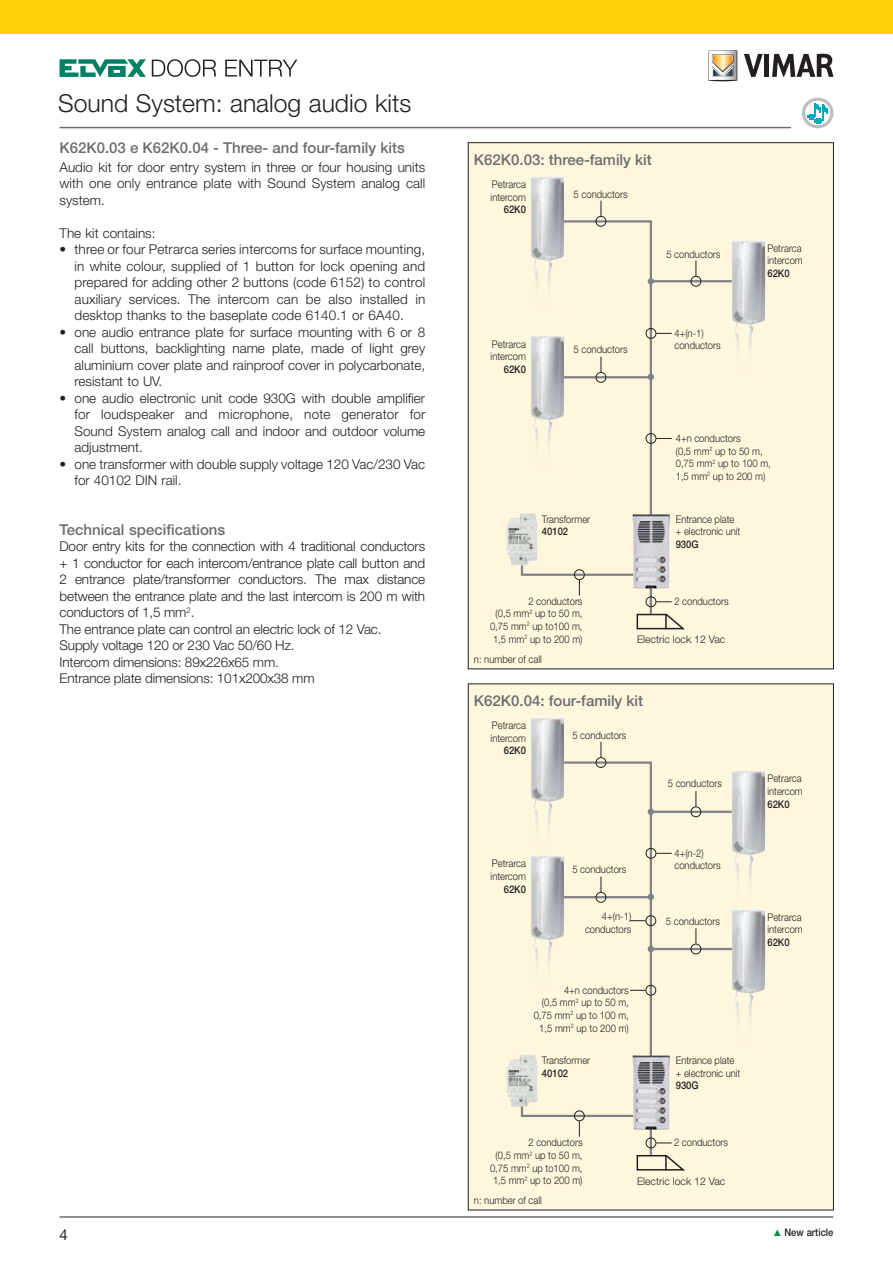
<style>
.page{position:relative;width:893px;height:1263px;background:#fff}
.page>*{position:absolute;margin:0;border:0;box-sizing:border-box;transform-origin:0 0}
.t1{font:300 24.75px "Helvetica Neue LT Std";color:#231f20}
.t2{font:500 15px "Helvetica Neue LT Std";color:#6c6d70}
.t3{font:15px "Helvetica Neue LT Std";color:#231f20}
.t4{font:300 13.5px/16.5px "Helvetica Neue LT Std";letter-spacing:-.01em;color:#231f20;text-align:justify}
.t5{font:300 10.5px/12.6px "Helvetica Neue LT Std";color:#231f20;scale:.9 1}
.t6{font:500 10.5px "Helvetica Neue LT Std";color:#231f20;scale:.9 1}
.t7{font:300 10.5px "Helvetica Neue LT Std";color:#231f20}
</style>
<div class="page">
<hr style="left:60px;top:1216px;width:773px;height:2px;background:#6c6d70">
<div style="left:0;top:0;width:893px;height:34px;background:#fed105"></div>
<svg style="left:60px;top:59px;width:86px;height:18px"></svg>
<svg style="left:152px;top:59px;width:64px;height:18px"></svg>
<svg style="left:225px;top:60px;width:72px;height:16px"></svg>
<svg style="left:744px;top:54px;width:19px;height:23px"></svg>
<div style="left:764px;top:54px;width:5px;height:23px;background:#231f20"></div>
<svg style="left:772px;top:53px;width:61px;height:24px"></svg>
<svg style="left:708px;top:51px;width:29px;height:30px"></svg>
<hr style="left:60px;top:127px;width:731px;height:1px;background:#6c6d70">
<svg style="left:802px;top:98px;width:31px;height:30px"></svg>
<div style="left:468px;top:684px;width:365px;height:526px;background:#fef7dd"></div>
<div style="left:637px;top:1155px;width:30px;height:15px;border:2px solid #231f20"></div>
<svg style="left:664px;top:1155px;width:21px;height:16px"></svg>
<hr style="left:650px;top:1120px;width:2px;height:35px;background:#808285">
<div style="left:646px;top:1138px;width:10px;height:10px;border:1px solid #231f20;border-radius:50%"></div>
<svg style="left:656px;top:1142px;width:16px;height:1px"></svg>
<hr style="left:651px;top:811px;width:92px;height:2px;background:#808285">
<hr style="left:651px;top:948px;width:92px;height:2px;background:#808285">
<img style="left:530px;top:718px;width:34px;height:248px">
<img style="left:731px;top:771px;width:34px;height:248px">
<div style="left:691px;top:944px;width:10px;height:10px;border:1px solid #231f20;border-radius:50%"></div>
<svg style="left:696px;top:928px;width:1px;height:16px"></svg>
<div style="left:691px;top:806px;width:10px;height:11px;border:1px solid #231f20;border-radius:50%"></div>
<svg style="left:696px;top:791px;width:1px;height:15px"></svg>
<svg style="left:556px;top:742px;width:116px;height:321px"></svg>
<svg style="left:520px;top:1107px;width:133px;height:29px"></svg>
<img style="left:633px;top:1055px;width:37px;height:74px">
<img style="left:506px;top:1054px;width:32px;height:53px">
<div style="left:468px;top:143px;width:365px;height:526px;background:#fef7dd"></div>
<div style="left:637px;top:614px;width:30px;height:15px;border:2px solid #231f20"></div>
<svg style="left:664px;top:613px;width:21px;height:17px"></svg>
<hr style="left:650px;top:579px;width:2px;height:35px;background:#808285">
<div style="left:646px;top:596px;width:10px;height:11px;border:1px solid #231f20;border-radius:50%"></div>
<svg style="left:656px;top:601px;width:16px;height:1px"></svg>
<hr style="left:651px;top:280px;width:92px;height:2px;background:#808285">
<img style="left:530px;top:176px;width:34px;height:111px">
<img style="left:731px;top:240px;width:34px;height:111px">
<img style="left:530px;top:336px;width:26px;height:110px">
<div style="left:691px;top:276px;width:10px;height:11px;border:1px solid #231f20;border-radius:50%"></div>
<svg style="left:696px;top:261px;width:1px;height:15px"></svg>
<svg style="left:556px;top:201px;width:116px;height:321px"></svg>
<svg style="left:520px;top:565px;width:133px;height:30px"></svg>
<img style="left:633px;top:514px;width:37px;height:74px">
<img style="left:506px;top:513px;width:32px;height:52px">
<h1 class="t1" style="left:58px;top:88px;width:355px">Sound System: analog audio kits</h1>
<p class="t2" style="left:60px;top:139px;width:347px">K62K0.03 e K62K0.04 - Three- and four-family kits</p>
<p class="t4" style="left:60px;top:158px;width:367px">Audio kit for door entry system in three or four housing units with one only entrance plate with Sound System analog call system.</p>
<p class="t4" style="left:60px;top:224px;width:98px">The kit contains:</p>
<p class="t4" style="left:75px;top:241px;width:352px;text-indent:-15px">• three or four Petrarca series intercoms for surface mounting, in white colour, supplied of 1 button for lock opening and prepared for adding other 2 buttons (code 6152) to control auxiliary services. The intercom can be also installed in desktop thanks to the baseplate code 6140.1 or 6A40.</p>
<p class="t4" style="left:75px;top:323px;width:352px;text-indent:-15px">• one audio entrance plate for surface mounting with 6 or 8 call buttons, backlighting name plate, made of light grey aluminium cover plate and rainproof cover in polycarbonate, resistant to UV.</p>
<p class="t4" style="left:75px;top:389px;width:352px;text-indent:-15px">• one audio electronic unit code 930G with double amplifier for loudspeaker and microphone, note generator for Sound System analog call and indoor and outdoor volume adjustment.</p>
<p class="t4" style="left:75px;top:455px;width:352px;text-indent:-15px">• one transformer with double supply voltage 120 Vac/230 Vac for 40102 DIN rail.</p>
<p class="t2" style="left:60px;top:520px;width:167px">Technical specifications</p>
<p class="t4" style="left:60px;top:538px;width:367px;text-align:left">Door entry kits for the connection with 4 traditional conductors + 1 conductor for each intercom/entrance plate call button and 2 entrance plate/transformer conductors. The max distance between the entrance plate and the last intercom is 200 m with conductors of 1,5 mm<sup>2</sup>.<br>The entrance plate can control an electric lock of 12 Vac.<br>Supply voltage 120 or 230 Vac 50/60 Hz.<br>Intercom dimensions: 89x226x65 mm.<br>Entrance plate dimensions: 101x200x38 mm</p>
<p class="t2" style="left:474px;top:150px;width:179px">K62K0.03: three-family kit</p>
<p class="t5" style="left:491px;top:178px;width:41px">Petrarca intercom</p>
<p class="t6" style="left:504px;top:203px;width:26px">62K0</p>
<p class="t5" style="left:574px;top:187px;width:62px">5 conductors</p>
<p class="t5" style="left:666px;top:247px;width:62px">5 conductors</p>
<p class="t5" style="left:491px;top:337px;width:41px">Petrarca intercom</p>
<p class="t6" style="left:504px;top:363px;width:26px">62K0</p>
<p class="t5" style="left:574px;top:342px;width:62px">5 conductors</p>
<p class="t5" style="left:674px;top:327px;width:53px">4+(n-1) conductors</p>
<p class="t5" style="left:767px;top:242px;width:41px">Petrarca intercom</p>
<p class="t6" style="left:767px;top:267px;width:26px">62K0</p>
<p class="t5" style="left:542px;top:513px;width:55px">Transformer</p>
<p class="t6" style="left:542px;top:525px;width:31px">40102</p>
<p class="t5" style="left:676px;top:432px;width:107px">4+n conductors<br>(0,5 mm<sup>2</sup> up to 50 m,<br>0,75 mm<sup>2</sup> up to 100 m,<br>1,5 mm<sup>2</sup> up to 200 m)</p>
<p class="t5" style="left:676px;top:513px;width:73px">Entrance plate + electronic unit</p>
<p class="t6" style="left:676px;top:538px;width:27px">930G</p>
<p class="t5" style="left:490px;top:594px;width:104px;text-align:right">2 conductors<br>(0,5 mm<sup>2</sup> up to 50 m,<br>0,75 mm<sup>2</sup> up to100 m,<br>1,5 mm<sup>2</sup> up to 200 m)</p>
<p class="t5" style="left:674px;top:595px;width:62px">2 conductors</p>
<p class="t7" style="left:637px;top:633px;width:90px">Electric lock 12 Vac</p>
<p class="t5" style="left:474px;top:652px;width:77px">n: number of call</p>
<p class="t2" style="left:474px;top:692px;width:171px">K62K0.04: four-family kit</p>
<p class="t5" style="left:491px;top:719px;width:41px">Petrarca intercom</p>
<p class="t6" style="left:504px;top:744px;width:26px">62K0</p>
<p class="t5" style="left:572px;top:729px;width:62px">5 conductors</p>
<p class="t5" style="left:491px;top:857px;width:41px">Petrarca intercom</p>
<p class="t6" style="left:504px;top:883px;width:26px">62K0</p>
<p class="t5" style="left:572px;top:862px;width:62px">5 conductors</p>
<p class="t5" style="left:668px;top:777px;width:62px">5 conductors</p>
<p class="t5" style="left:674px;top:846px;width:53px">4+(n-2) conductors</p>
<p class="t5" style="left:585px;top:910px;width:53px;text-align:right">4+(n-1) conductors</p>
<p class="t5" style="left:666px;top:915px;width:62px">5 conductors</p>
<p class="t5" style="left:534px;top:983px;width:107px;text-align:right">4+n conductors<br>(0,5 mm<sup>2</sup> up to 50 m,<br>0,75 mm<sup>2</sup> up to 100 m,<br>1,5 mm<sup>2</sup> up to 200 m)</p>
<p class="t5" style="left:542px;top:1054px;width:55px">Transformer</p>
<p class="t6" style="left:542px;top:1067px;width:31px">40102</p>
<p class="t5" style="left:676px;top:1054px;width:73px">Entrance plate + electronic unit</p>
<p class="t6" style="left:676px;top:1079px;width:27px">930G</p>
<p class="t5" style="left:490px;top:1136px;width:104px;text-align:right">2 conductors<br>(0,5 mm<sup>2</sup> up to 50 m,<br>0,75 mm<sup>2</sup> up to100 m,<br>1,5 mm<sup>2</sup> up to 200 m)</p>
<p class="t5" style="left:474px;top:1194px;width:77px">n: number of call</p>
<p class="t5" style="left:674px;top:1136px;width:62px">2 conductors</p>
<p class="t7" style="left:637px;top:1174px;width:90px">Electric lock 12 Vac</p>
<p class="t5" style="left:767px;top:772px;width:41px">Petrarca intercom</p>
<p class="t6" style="left:767px;top:797px;width:26px">62K0</p>
<p class="t5" style="left:767px;top:910px;width:41px">Petrarca intercom</p>
<p class="t6" style="left:767px;top:936px;width:26px">62K0</p>
<p class="t3" style="left:60px;top:1225px;width:10px">4</p>
<p class="t6" style="left:784px;top:1226px;width:56px">New article</p>
</div>
